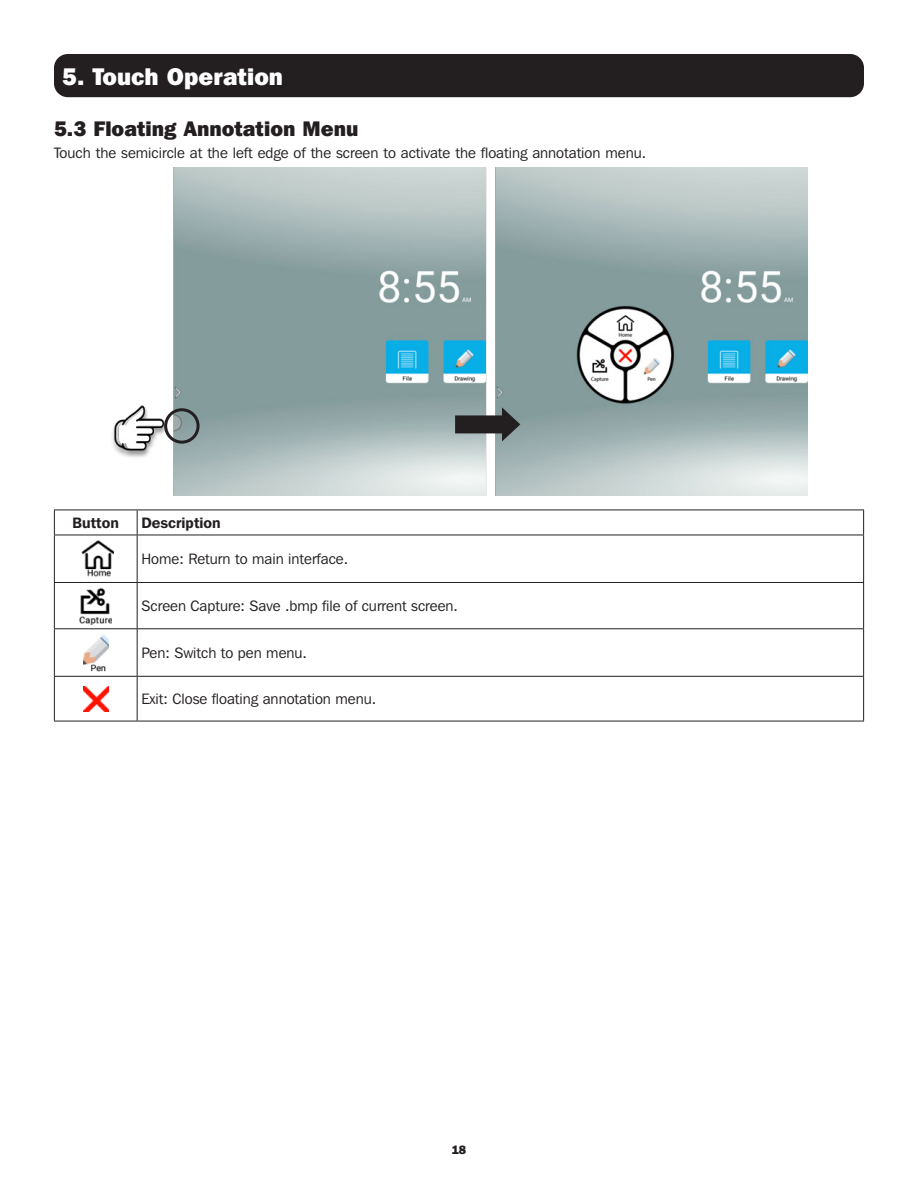
<style>
.page{position:relative;width:918px;height:1188px;background:#fff}
.page>*{position:absolute;margin:0;border:0;box-sizing:border-box;transform-origin:0 0}
.t1{font:800 24px "Franklin Gothic IT Cby BT";color:#fff}
.Bullet_Body_Text{font:800 21px "Franklin Gothic IT Cby BT";color:#231f20}
.t2{font:15px "Franklin Gothic IT Cby BT";color:#231f20}
.t3{font:600 15px "Franklin Gothic IT Cby BT";color:#231f20}
.t4{font:800 12px "Franklin Gothic IT Cby BT";color:#231f20}
</style>
<div class="page">
<div style="left:54px;top:54px;width:810px;height:43px;background:#231f20;border-radius:14px"></div>
<img style="left:112px;top:168px;width:696px;height:327px">
<hr style="left:54px;top:510px;width:83px;height:1px;background:#231f20">
<svg style="left:54px;top:510px;width:1px;height:25px"></svg>
<hr style="left:137px;top:510px;width:727px;height:1px;background:#231f20">
<svg style="left:137px;top:510px;width:1px;height:25px"></svg>
<svg style="left:863px;top:510px;width:1px;height:25px"></svg>
<hr style="left:54px;top:535px;width:83px;height:1px;background:#231f20">
<hr style="left:54px;top:535px;width:1px;height:47px;background:#231f20">
<hr style="left:137px;top:535px;width:727px;height:1px;background:#231f20">
<hr style="left:137px;top:535px;width:1px;height:47px;background:#231f20">
<hr style="left:863px;top:535px;width:1px;height:47px;background:#231f20">
<hr style="left:54px;top:582px;width:83px;height:1px;background:#231f20">
<hr style="left:54px;top:583px;width:1px;height:45px;background:#231f20">
<hr style="left:137px;top:582px;width:727px;height:1px;background:#231f20">
<hr style="left:137px;top:583px;width:1px;height:45px;background:#231f20">
<hr style="left:863px;top:583px;width:1px;height:45px;background:#231f20">
<hr style="left:54px;top:628px;width:83px;height:1px;background:#231f20">
<hr style="left:54px;top:629px;width:1px;height:47px;background:#231f20">
<hr style="left:137px;top:628px;width:727px;height:1px;background:#231f20">
<hr style="left:137px;top:629px;width:1px;height:47px;background:#231f20">
<hr style="left:863px;top:629px;width:1px;height:47px;background:#231f20">
<hr style="left:54px;top:676px;width:83px;height:1px;background:#231f20">
<hr style="left:54px;top:677px;width:1px;height:44px;background:#231f20">
<hr style="left:137px;top:676px;width:727px;height:1px;background:#231f20">
<hr style="left:137px;top:677px;width:1px;height:44px;background:#231f20">
<hr style="left:863px;top:677px;width:1px;height:44px;background:#231f20">
<hr style="left:54px;top:721px;width:83px;height:1px;background:#231f20">
<hr style="left:137px;top:721px;width:727px;height:1px;background:#231f20">
<img style="left:81px;top:540px;width:32px;height:37px">
<img style="left:80px;top:587px;width:32px;height:37px">
<img style="left:83px;top:635px;width:25px;height:37px">
<img style="left:83px;top:686px;width:25px;height:25px">
<div style="left:164px;top:408px;width:36px;height:36px;border:3px solid #231f20;border-radius:50%"></div>
<div style="left:455px;top:415px;width:54px;height:18px;background:#231f20"></div>
<svg style="left:502px;top:407px;width:18px;height:34px"></svg>
<p class="t1" style="left:62px;top:61px;width:222px">5. Touch Operation</p>
<p class="Bullet_Body_Text" style="left:54px;top:115px;width:306px">5.3 Floating Annotation Menu</p>
<p class="t2" style="left:54px;top:144px;width:594px">Touch the semicircle at the left edge of the screen to activate the floating annotation menu.</p>
<p class="t3" style="left:73px;top:514px;width:48px">Button</p>
<p class="t3" style="left:141px;top:514px;width:81px">Description</p>
<p class="t2" style="left:141px;top:550px;width:208px">Home: Return to main interface.</p>
<p class="t2" style="left:141px;top:597px;width:318px">Screen Capture: Save .bmp file of current screen.</p>
<p class="t2" style="left:141px;top:644px;width:167px">Pen: Switch to pen menu.</p>
<p class="t2" style="left:141px;top:690px;width:236px">Exit: Close floating annotation menu.</p>
<p class="t4" style="left:452px;top:1142px;width:16px">18</p>
</div>
